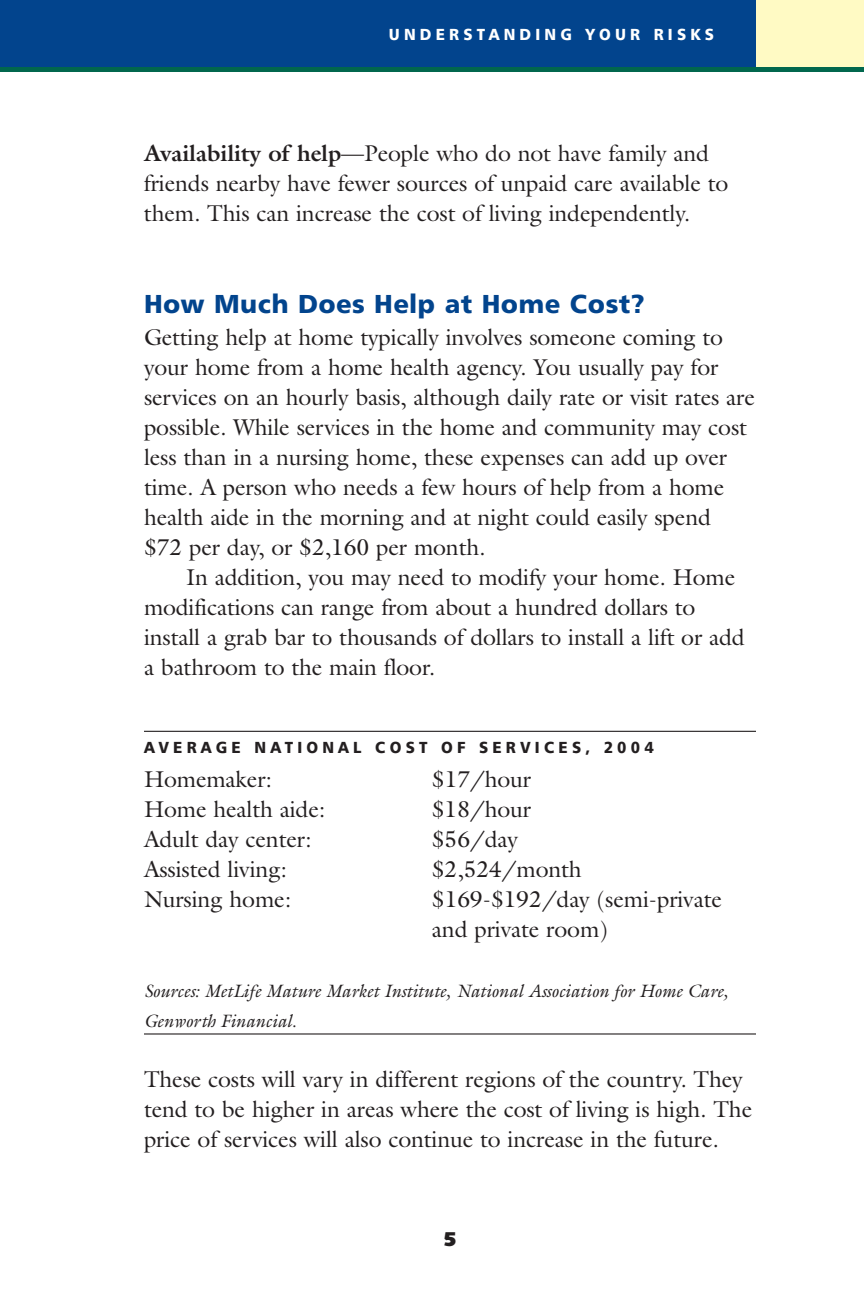
<style>
.page{position:relative;width:864px;height:1296px;background:#fff}
.page>*{position:absolute;margin:0;border:0;box-sizing:border-box;transform-origin:0 0}
.t1{font:26px "Humanist 777 BT Black B";letter-spacing:.01em;color:#02448d}
.t2{font:23px/30px "Galliard";letter-spacing:-.005em;color:#231f20}
.t3{font:20px "Humanist 531 BT Ultra Black A";color:#231f20}
.t4{font:italic 18px/30px "Galliard";letter-spacing:-.005em;color:#231f20}
.t5{font:16px "Humanist 777 BT Black B";letter-spacing:.275em;color:#231f20;scale:.95 1}
.t6{font:16px "Humanist 777 BT Black B";letter-spacing:.275em;color:#fff;scale:.95 1}
.s1{font-weight:700}
</style>
<div class="page">
<div style="left:756px;top:0;width:108px;height:72px;background:#fffac4"></div>
<div style="left:0;top:0;width:756px;height:72px;background:#02448d"></div>
<div style="left:0;top:67px;width:864px;height:5px;background:#01674d"></div>
<hr style="left:144px;top:731px;width:612px;height:1px;background:#231f20">
<hr style="left:144px;top:1033px;width:612px;height:2px;background:#231f20">
<p class="t6" style="left:389px;top:28px;width:344px">UNDERSTANDING YOUR RISKS</p>
<p class="t2" style="left:144px;top:138px;width:586px"><span class="s1">Availability of help</span>—People who do not have family and friends nearby have fewer sources of unpaid care available to them. This can increase the cost of living independently.</p>
<p class="t1" style="left:144px;top:293px;width:503px">How Much Does Help at Home Cost?</p>
<p class="t2" style="left:144px;top:322px;width:613px">Getting help at home typically involves someone coming to your home from a home health agency. You usually pay for services on an hourly basis, although daily rate or visit rates are possible. While services in the home and community may cost less than in a nursing home, these expenses can add up over time. A person who needs a few hours of help from a home health aide in the morning and at night could easily spend<br>$72 per day, or $2,160 per month.</p>
<p class="t2" style="left:144px;top:562px;width:602px;text-indent:42px">In addition, you may need to modify your home. Home modifications can range from about a hundred dollars to install a grab bar to thousands of dollars to install a lift or add a bathroom to the main floor.</p>
<p class="t5" style="left:144px;top:741px;width:538px">AVERAGE NATIONAL COST OF SERVICES, 2004</p>
<p class="t2" style="left:144px;top:764px;width:130px">Homemaker:</p>
<p class="t2" style="left:432px;top:764px;width:101px">$17/hour</p>
<p class="t2" style="left:144px;top:794px;width:183px">Home health aide:</p>
<p class="t2" style="left:432px;top:794px;width:101px">$18/hour</p>
<p class="t2" style="left:144px;top:824px;width:169px">Adult day center:</p>
<p class="t2" style="left:432px;top:824px;width:88px">$56/day</p>
<p class="t2" style="left:144px;top:854px;width:145px">Assisted living:</p>
<p class="t2" style="left:432px;top:854px;width:151px">$2,524/month</p>
<p class="t2" style="left:144px;top:884px;width:149px">Nursing home:</p>
<p class="t2" style="left:432px;top:884px;width:292px">$169-$192/day (semi-private and private room)</p>
<p class="t4" style="left:144px;top:975px;width:585px">Sources: MetLife Mature Market Institute, National Association for Home Care,<br>Genworth Financial.</p>
<p class="t2" style="left:144px;top:1064px;width:610px">These costs will vary in different regions of the country. They tend to be higher in areas where the cost of living is high. The price of services will also continue to increase in the future.</p>
<p class="t3" style="left:443px;top:1232px;width:15px">5</p>
</div>
